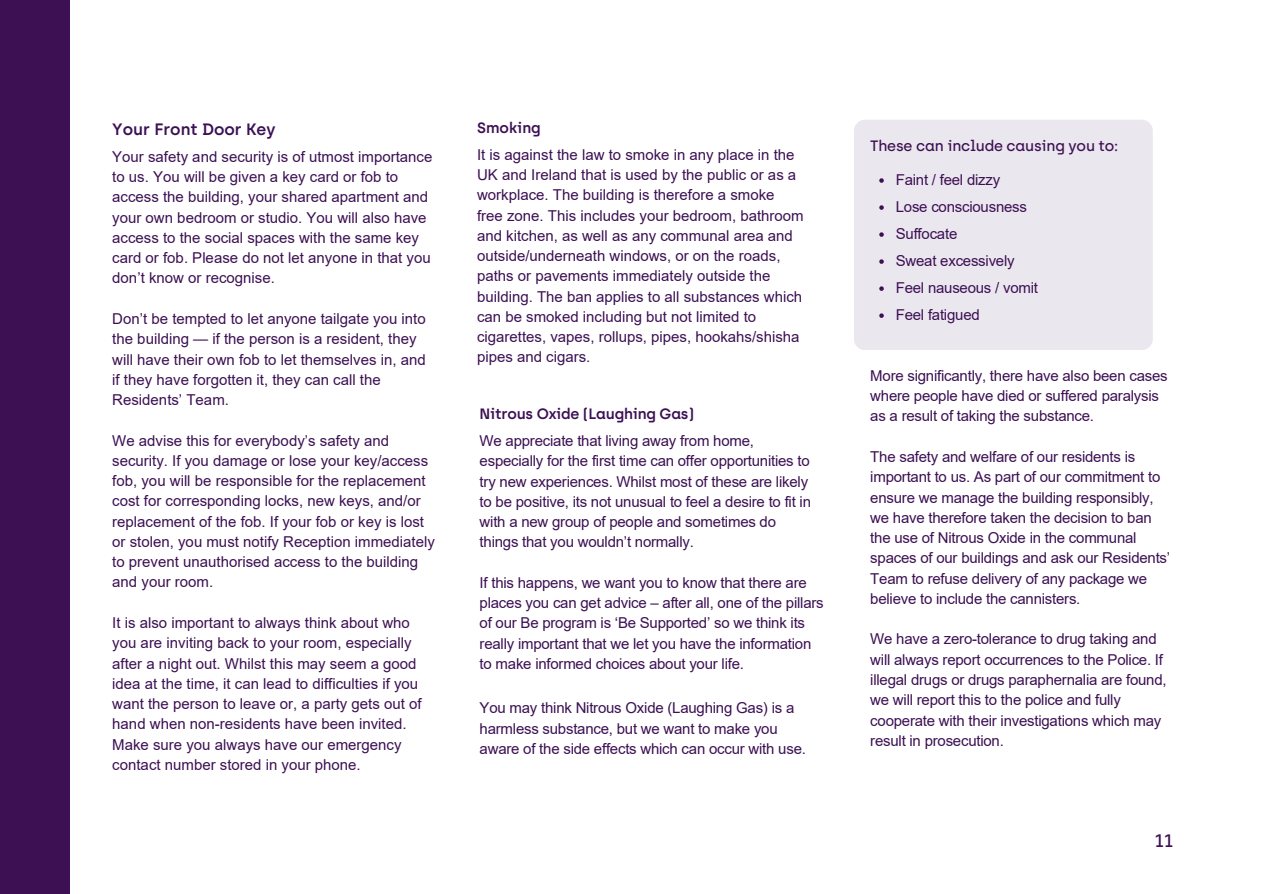
<style>
.page{position:relative;width:1263px;height:894px;background:#fff}
.page>*{position:absolute;margin:0;border:0;box-sizing:border-box;transform-origin:0 0}
.t1{font:500 18px "Archia";color:#3c1053}
.t2{font:600 16.5px "Archia";color:#3c1053}
.t3{font:15px/20.2px "Arial";color:#3c1053}
.t4{font:600 15px "Archia";letter-spacing:-.015em;color:#3c1053}
.t5{font:500 15px "Archia";letter-spacing:-.015em;color:#3c1053}
</style>
<div class="page">
<div style="left:854px;top:120px;width:299px;height:230px;background:#ebe7ee;border-radius:11px"></div>
<svg style="left:879px;top:178px;width:5px;height:5px"></svg>
<svg style="left:879px;top:205px;width:5px;height:5px"></svg>
<svg style="left:879px;top:232px;width:5px;height:5px"></svg>
<svg style="left:879px;top:259px;width:5px;height:5px"></svg>
<svg style="left:879px;top:286px;width:5px;height:5px"></svg>
<svg style="left:879px;top:313px;width:5px;height:5px"></svg>
<div style="left:0;top:0;width:70px;height:893px;background:#3c1053"></div>
<p class="t2" style="left:112px;top:119px;width:165px">Your Front Door Key</p>
<p class="t3" style="left:112px;top:146px;width:322px">Your safety and security is of utmost importance to us. You will be given a key card or fob to access the building, your shared apartment and your own bedroom or studio. You will also have access to the social spaces with the same key card or fob. Please do not let anyone in that you don’t know or recognise.</p>
<p class="t3" style="left:112px;top:308px;width:315px">Don’t be tempted to let anyone tailgate you into the building — if the person is a resident, they will have their own fob to let themselves in, and if they have forgotten it, they can call the Residents’ Team.</p>
<p class="t3" style="left:112px;top:430px;width:324px">We advise this for everybody’s safety and security. If you damage or lose your key/access fob, you will be responsible for the replacement cost for corresponding locks, new keys, and/or replacement of the fob. If your fob or key is lost or stolen, you must notify Reception immediately to prevent unauthorised access to the building and your room.</p>
<p class="t3" style="left:112px;top:612px;width:311px">It is also important to always think about who you are inviting back to your room, especially after a night out. Whilst this may seem a good idea at the time, it can lead to difficulties if you want the person to leave or, a party gets out of hand when non-residents have been invited.<br>Make sure you always have our emergency contact number stored in your phone.</p>
<p class="t4" style="left:477px;top:118px;width:65px">Smoking</p>
<p class="t3" style="left:477px;top:144px;width:328px">It is against the law to smoke in any place in the UK and Ireland that is used by the public or as a workplace. The building is therefore a smoke free zone. This includes your bedroom, bathroom and kitchen, as well as any communal area and outside/underneath windows, or on the roads, paths or pavements immediately outside the building. The ban applies to all substances which can be smoked including but not limited to cigarettes, vapes, rollups, pipes, hookahs/shisha pipes and cigars.</p>
<h1 class="t4" style="left:480px;top:404px;width:216px">Nitrous Oxide (Laughing Gas)</h1>
<p class="t3" style="left:480px;top:430px;width:333px">We appreciate that living away from home, especially for the first time can offer opportunities to try new experiences. Whilst most of these are likely to be positive, its not unusual to feel a desire to fit in with a new group of people and sometimes do things that you wouldn’t normally.</p>
<p class="t3" style="left:480px;top:572px;width:346px">If this happens, we want you to know that there are places you can get advice – after all, one of the pillars of our Be program is ‘Be Supported’ so we think its really important that we let you have the information to make informed choices about your life.</p>
<p class="t3" style="left:480px;top:697px;width:328px">You may think Nitrous Oxide (Laughing Gas) is a harmless substance, but we want to make you aware of the side effects which can occur with use.</p>
<p class="t5" style="left:870px;top:137px;width:250px">These can include causing you to:</p>
<h1 class="t3" style="left:896px;top:170px;width:106px">Faint / feel dizzy</h1>
<p class="t3" style="left:896px;top:197px;width:133px">Lose consciousness</p>
<h1 class="t3" style="left:896px;top:224px;width:63px">Suffocate</h1>
<p class="t3" style="left:896px;top:251px;width:120px">Sweat excessively</p>
<p class="t3" style="left:896px;top:278px;width:144px">Feel nauseous / vomit</p>
<p class="t3" style="left:896px;top:305px;width:85px">Feel fatigued</p>
<h1 class="t3" style="left:870px;top:365px;width:299px">More significantly, there have also been cases where people have died or suffered paralysis as a result of taking the substance.</h1>
<p class="t3" style="left:870px;top:446px;width:301px">The safety and welfare of our residents is important to us. As part of our commitment to ensure we manage the building responsibly, we have therefore taken the decision to ban the use of Nitrous Oxide in the communal spaces of our buildings and ask our Residents’ Team to refuse delivery of any package we believe to include the cannisters.</p>
<p class="t3" style="left:870px;top:629px;width:298px">We have a zero-tolerance to drug taking and will always report occurrences to the Police. If illegal drugs or drugs paraphernalia are found, we will report this to the police and fully cooperate with their investigations which may result in prosecution.</p>
<p class="t1" style="left:1154px;top:829px;width:21px">11</p>
</div>
